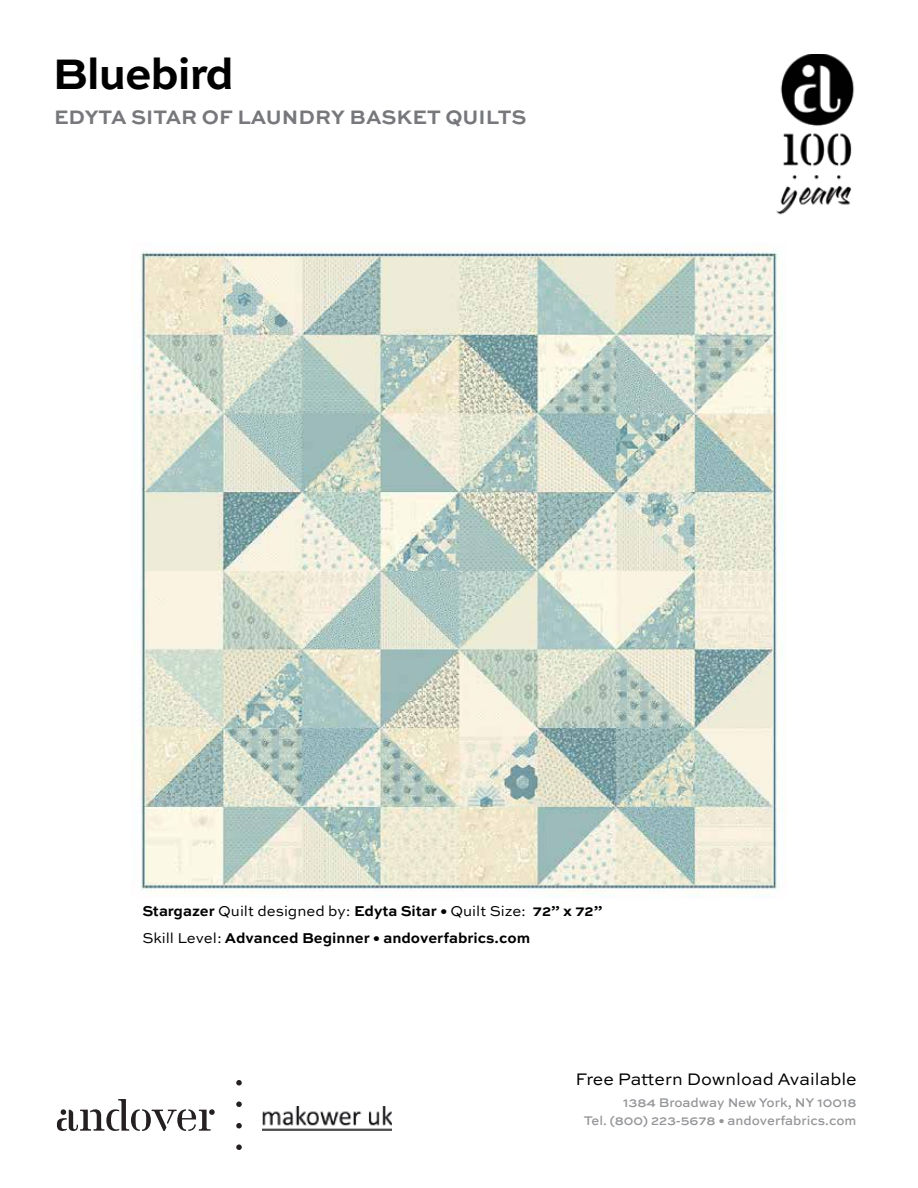
<style>
.page{position:relative;width:918px;height:1188px;background:#fff}
.page>*{position:absolute;margin:0;border:0;box-sizing:border-box;transform-origin:0 0}
.t1{font:700 45px "Sweet Sans Pro";letter-spacing:-.025em;color:#000}
.t2{font:700 20.55px "Sweet Sans Pro";color:#77787b}
.t3{font:17.7px "Sweet Sans Pro";color:#000}
.t4{font:700 15px/27px "Sweet Sans Pro";color:#000101}
.t5{font:500 13.2px/18px "Sweet Sans Pro";color:#939598;text-align:right}
.s1{font-weight:400}
</style>
<div class="page">
<svg style="left:236px;top:1144px;width:6px;height:6px"></svg>
<svg style="left:236px;top:1123px;width:6px;height:5px"></svg>
<svg style="left:236px;top:1101px;width:6px;height:6px"></svg>
<svg style="left:236px;top:1080px;width:6px;height:6px"></svg>
<svg style="left:57px;top:1099px;width:158px;height:32px"></svg>
<img style="left:263px;top:1107px;width:129px;height:24px">
<img style="left:776px;top:54px;width:79px;height:161px">
<img style="left:131px;top:249px;width:649px;height:644px">
<h1 class="t1" style="left:52px;top:39px;width:183px">Bluebird</h1>
<h2 class="t2" style="left:54px;top:101px;width:474px">EDYTA SITAR OF LAUNDRY BASKET QUILTS</h2>
<p class="t4" style="left:142px;top:897px;width:462px">Stargazer <span class="s1">Quilt designed by:</span> Edyta Sitar • <span class="s1">Quilt Size:</span> 72” x 72”<br><span class="s1">Skill Level:</span> Advanced Beginner • andoverfabrics.com</p>
<p class="t3" style="left:576px;top:1066px;width:283px">Free Pattern Download Available</p>
<p class="t5" style="left:584px;top:1093px;width:274px">1384 Broadway New York, NY 10018<br>Tel. (800) 223-5678 • andoverfabrics.com</p>
</div>
